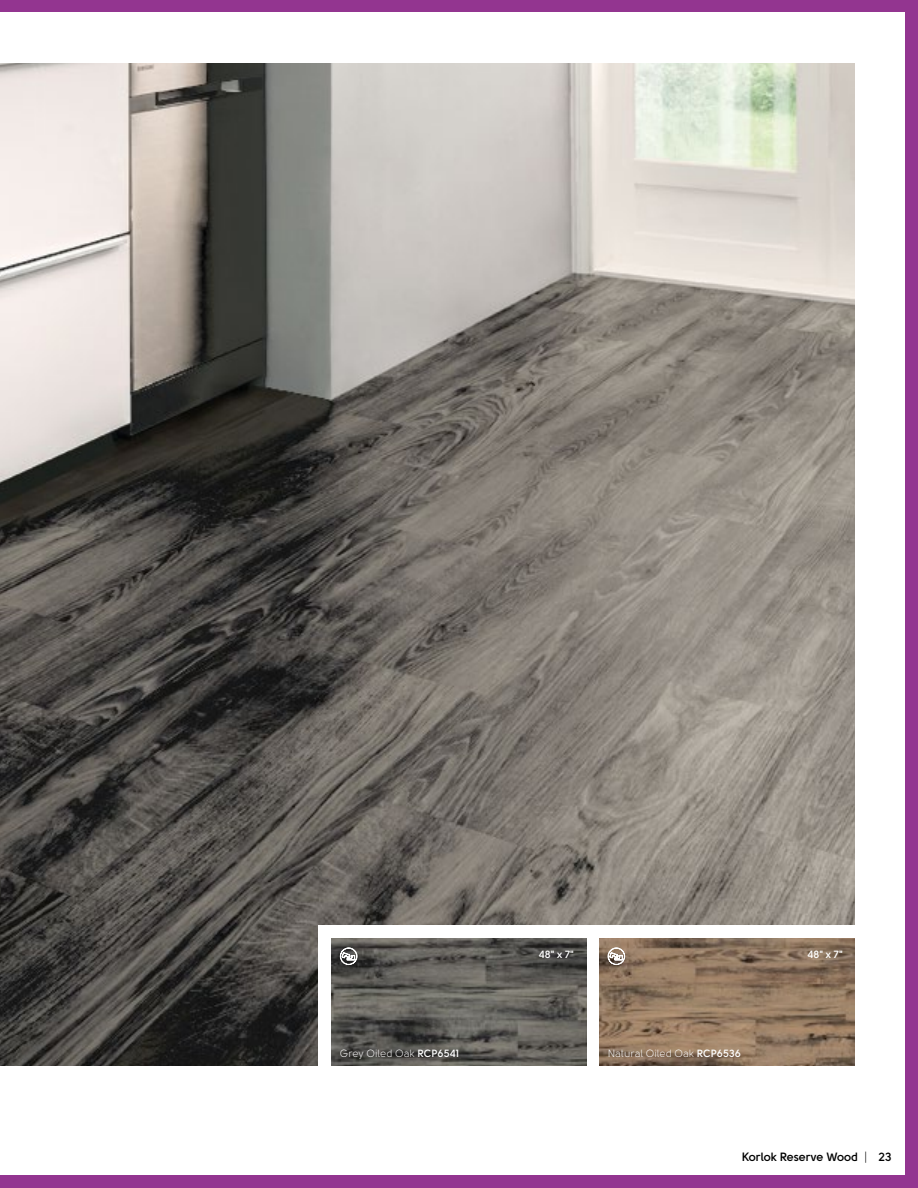
<style>
.page{position:relative;width:918px;height:1188px;background:#933590}
.page>*{position:absolute;margin:0;border:0;box-sizing:border-box;transform-origin:0 0}
.t1{font:700 12px "Solomon";letter-spacing:-.01em;color:#000001}
.t2{font:10.5px "Solomon";color:#fff}
.t3{font:700 10.5px "Solomon";color:#fff}
.s1{font-weight:700}
.s2{font-weight:400}
</style>
<div class="page">
<div style="left:0;top:13px;width:905px;height:1162px;background:#fff"></div>
<img style="left:0;top:64px;width:854px;height:1002px">
<div style="left:319px;top:926px;width:543px;height:153px;background:#fff"></div>
<img style="left:331px;top:938px;width:255px;height:128px">
<svg style="left:340px;top:948px;width:17px;height:17px"></svg>
<img style="left:599px;top:938px;width:255px;height:128px">
<svg style="left:608px;top:948px;width:17px;height:17px"></svg>
<p class="t3" style="left:539px;top:948px;width:37px">48" x 7"</p>
<p class="t3" style="left:808px;top:948px;width:37px">48" x 7"</p>
<p class="t2" style="left:340px;top:1048px;width:121px">Grey Oiled Oak <span class="s1">RCP6541</span></p>
<p class="t2" style="left:608px;top:1048px;width:135px">Natural Oiled Oak <span class="s1">RCP6536</span></p>
<p class="t1" style="left:742px;top:1149px;width:152px">Korlok Reserve Wood <span class="s2">|</span> 23</p>
</div>
